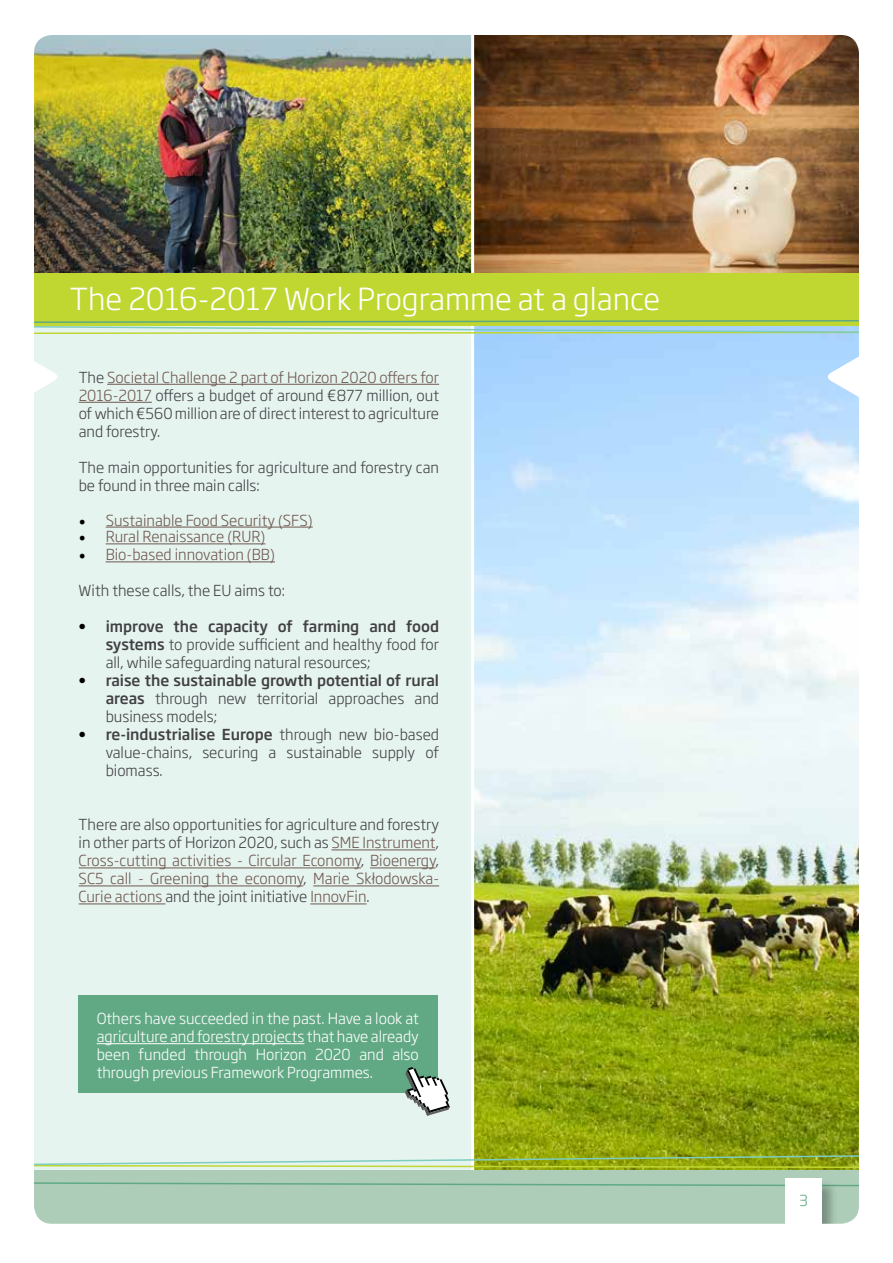
<style>
.page{position:relative;width:893px;height:1263px;background:#fff}
.page>*{position:absolute;margin:0;border:0;box-sizing:border-box;transform-origin:0 0}
.t1{font:300 30px "Soho Gothic Pro";color:#fff}
.t2{font:300 15px/18px "Soho Gothic Pro";color:#414042}
.t3{font:300 15px/18px "Soho Gothic Pro";color:#6e584f;text-align:justify}
.t4{font:300 15px/18px "Soho Gothic Pro";color:#fff;text-align:justify}
.t5{font:500 15px "Soho Gothic Std";color:#414042}
.t6{font:300 15px "Soho Gothic Pro";color:#61a984}
.s1{color:#6e584f}
.s2{font-family:"Minion Pro";font-weight:400;font-size:18px;color:#000}
.s3{color:#000}
.s4{font-family:"Soho Gothic Std";font-weight:500}
.s5{font-family:"Soho Gothic Pro";font-weight:300}
.s6{color:#414042}
</style>
<div class="page">
<img style="left:34px;top:35px;width:825px;height:1189px">
<h1 class="t1" style="left:70px;top:275px;width:592px">The 2016-2017 Work Programme at a glance</h1>
<p class="t2" style="left:79px;top:367px;width:362px;text-align:justify">The <span class="s1">Societal Challenge 2 part of Horizon 2020 offers for 2016-2017</span> offers a budget of around €877 million, out of which €560 million are of direct interest to agriculture and forestry.</p>
<p class="t2" style="left:79px;top:457px;width:362px">The main opportunities for agriculture and forestry can be found in three main calls:</p>
<p class="t3" style="left:79px;top:510px;width:236px"><span class="s2">•</span> Sustainable Food Security (SFS)</p>
<p class="t3" style="left:79px;top:527px;width:188px"><span class="s2">•</span> Rural Renaissance (RUR)</p>
<p class="t3" style="left:79px;top:545px;width:198px"><span class="s2">•</span> Bio-based innovation (BB)</p>
<p class="t2" style="left:79px;top:581px;width:208px">With these calls, the EU aims to:</p>
<p class="t5" style="left:79px;top:617px;width:362px"><span class="s3">•</span> improve the capacity of farming and food</p>
<p class="t2" style="left:106px;top:635px;width:335px"><span class="s4">systems</span> to provide sufficient and healthy food for all, while safeguarding natural resources;</p>
<p class="t5" style="left:79px;top:671px;width:362px"><span class="s3">•</span> raise the sustainable growth potential of rural</p>
<p class="t2" style="left:106px;top:689px;width:335px"><span class="s4">areas</span> through new territorial approaches and business models;</p>
<p class="t5" style="left:79px;top:725px;width:362px"><span class="s3">•</span> re-industrialise Europe <span class="s5">through new bio-based</span></p>
<p class="t2" style="left:106px;top:743px;width:335px">value-chains, securing a sustainable supply of biomass.</p>
<p class="t3" style="left:79px;top:815px;width:362px"><span class="s6">There are also opportunities for agriculture and forestry in other parts of Horizon 2020, such as</span> SME Instrument<span class="s6">, </span>Cross-cutting activities - Circular Economy<span class="s6">,</span> Bioenergy<span class="s6">, </span>SC5 call - Greening the economy<span class="s6">,</span> Marie Skłodowska-Curie actions <span class="s6">and the joint initiative</span> InnovFin<span class="s6">.</span></p>
<p class="t4" style="left:97px;top:1009px;width:324px">Others have succeeded in the past. Have a look at agriculture and forestry projects that have already been funded through Horizon 2020 and also through previous Framework Programmes.</p>
<p class="t6" style="left:799px;top:1188px;width:10px">3</p>
</div>
